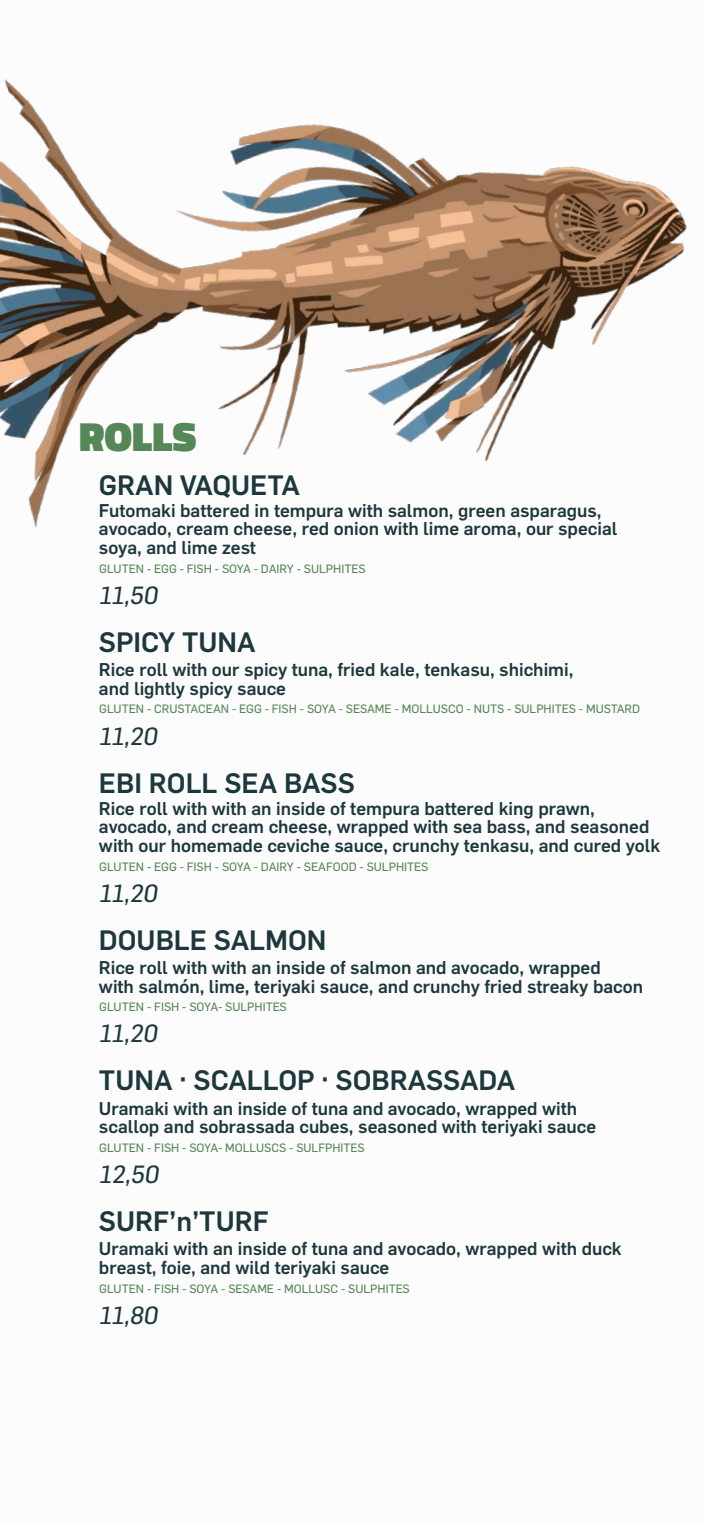
<style>
.page{position:relative;width:704px;height:1523px;background:#fff}
.page>*{position:absolute;margin:0;border:0;box-sizing:border-box;transform-origin:0 0}
.t1{font:900 41.25px "Titillium";color:#568756}
.t2{font:500 27.5px "Flama";color:#1d383d}
.t3{font:24.38px "Flama Basic";color:#1d383d}
.t4{font:500 18.12px/18.8px "Flama";color:#1d383d}
.t5{font:11.88px "Flama Basic";color:#568756}
</style>
<div class="page">
<img style="left:0;top:79px;width:687px;height:449px">
<h1 class="t1" style="left:79px;top:407px;width:119px">ROLLS</h1>
<h2 class="t2" style="left:99px;top:465px;width:202px">GRAN VAQUETA</h2>
<p class="t4" style="left:99px;top:499px;width:519px">Futomaki battered in tempura with salmon, green asparagus, avocado, cream cheese, red onion with lime aroma, our special soya, and lime zest</p>
<h3 class="t3" style="left:99px;top:578px;width:64px">11,50</h3>
<p class="t5" style="left:99px;top:560px;width:267px">GLUTEN - EGG - FISH - SOYA - DAIRY - SULPHITES</p>
<h2 class="t2" style="left:99px;top:622px;width:158px">SPICY TUNA</h2>
<p class="t4" style="left:99px;top:659px;width:475px">Rice roll with our spicy tuna, fried kale, tenkasu, shichimi, and lightly spicy sauce</p>
<h3 class="t3" style="left:99px;top:719px;width:64px">11,20</h3>
<p class="t5" style="left:99px;top:701px;width:542px">GLUTEN - CRUSTACEAN - EGG - FISH - SOYA - SESAME - MOLLUSCO - NUTS - SULPHITES - MUSTARD</p>
<h2 class="t2" style="left:99px;top:763px;width:257px">EBI ROLL SEA BASS</h2>
<p class="t4" style="left:99px;top:797px;width:562px">Rice roll with with an inside of tempura battered king prawn, avocado, and cream cheese, wrapped with sea bass, and seasoned with our homemade ceviche sauce, crunchy tenkasu, and cured yolk</p>
<h3 class="t3" style="left:99px;top:876px;width:64px">11,20</h3>
<p class="t5" style="left:99px;top:858px;width:330px">GLUTEN - EGG - FISH - SOYA - DAIRY - SEAFOOD - SULPHITES</p>
<h2 class="t2" style="left:99px;top:920px;width:229px">DOUBLE SALMON</h2>
<p class="t4" style="left:99px;top:956px;width:545px">Rice roll with with an inside of salmon and avocado, wrapped<br>with salmón, lime, teriyaki sauce, and crunchy fried streaky bacon</p>
<h3 class="t3" style="left:99px;top:1016px;width:64px">11,20</h3>
<p class="t5" style="left:99px;top:998px;width:189px">GLUTEN - FISH - SOYA- SULPHITES</p>
<h2 class="t2" style="left:99px;top:1060px;width:417px">TUNA · SCALLOP · SOBRASSADA</h2>
<p class="t4" style="left:99px;top:1097px;width:498px">Uramaki with an inside of tuna and avocado, wrapped with scallop and sobrassada cubes, seasoned with teriyaki sauce</p>
<h3 class="t3" style="left:99px;top:1157px;width:65px">12,50</h3>
<p class="t5" style="left:99px;top:1139px;width:267px">GLUTEN - FISH - SOYA- MOLLUSCS - SULFPHITES</p>
<h2 class="t2" style="left:99px;top:1201px;width:171px">SURF’n’TURF</h2>
<p class="t4" style="left:99px;top:1238px;width:524px">Uramaki with an inside of tuna and avocado, wrapped with duck breast, foie, and wild teriyaki sauce</p>
<h3 class="t3" style="left:99px;top:1298px;width:64px">11,80</h3>
<p class="t5" style="left:99px;top:1280px;width:312px">GLUTEN - FISH - SOYA - SESAME - MOLLUSC - SULPHITES</p>
</div>
